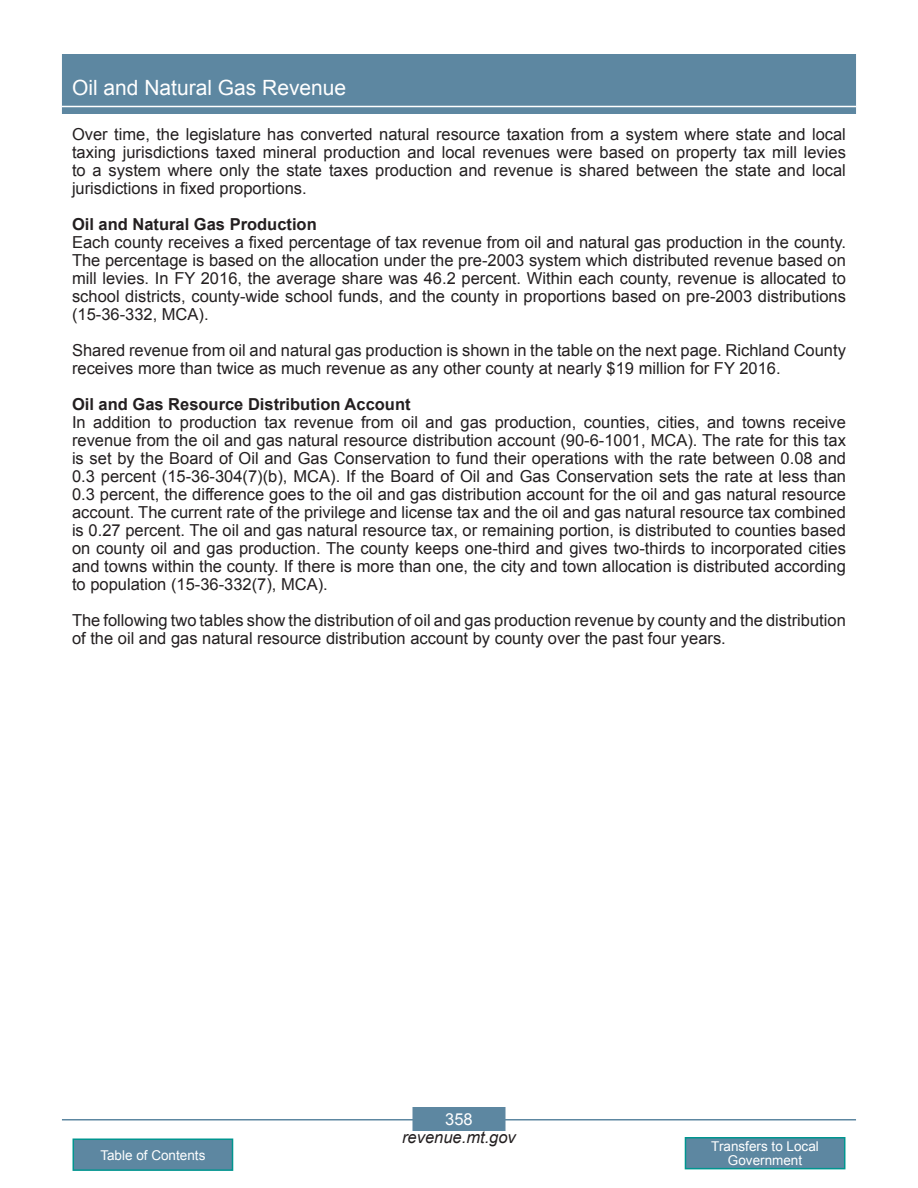
<style>
.page{position:relative;width:918px;height:1188px;background:#fff}
.page>*{position:absolute;margin:0;border:0;box-sizing:border-box;transform-origin:0 0}
.t1{font:21px "Arial";color:#fff}
.t2{font:16.5px/18px "Arial";color:#231f20;text-align:justify}
.t3{font:700 16.5px "Arial";color:#231f20}
.t4{font:italic 16.5px "Arial";color:#231f20}
.t5{font:16.5px "Arial";color:#fff}
.t6{font:13.5px/13.5px "Arial";color:#fff;text-align:center}
</style>
<div class="page">
<hr style="left:62px;top:1119px;width:794px;height:1px;background:#5d87a1">
<div style="left:413px;top:1108px;width:92px;height:22px;background:#5d87a1"></div>
<div style="left:412px;top:1107px;width:94px;height:24px;border:2px solid #5d87a1"></div>
<div style="left:62px;top:54px;width:794px;height:60px;background:#5d87a1"></div>
<hr style="left:62px;top:106px;width:794px;height:1px;background:#fff">
<div style="left:685px;top:1138px;width:160px;height:31px;background:#5d87a1"></div>
<div style="left:685px;top:1137px;width:160px;height:32px;border:2px solid #00958f"></div>
<div style="left:73px;top:1139px;width:160px;height:31px;background:#5d87a1"></div>
<div style="left:73px;top:1139px;width:160px;height:32px;border:2px solid #00958f"></div>
<p class="t1" style="left:72px;top:74px;width:276px">Oil and Natural Gas Revenue</p>
<p class="t2" style="left:72px;top:125px;width:775px">Over time, the legislature has converted natural resource taxation from a system where state and local taxing jurisdictions taxed mineral production and local revenues were based on property tax mill levies to a system where only the state taxes production and revenue is shared between the state and local jurisdictions in fixed proportions.</p>
<p class="t3" style="left:72px;top:213px;width:246px">Oil and Natural Gas Production</p>
<p class="t2" style="left:72px;top:233px;width:775px">Each county receives a fixed percentage of tax revenue from oil and natural gas production in the county.<br>The percentage is based on the allocation under the pre-2003 system which distributed revenue based on mill levies. In FY 2016, the average share was 46.2 percent. Within each county, revenue is allocated to school districts, county-wide school funds, and the county in proportions based on pre-2003 distributions (15-36-332, MCA).</p>
<p class="t2" style="left:72px;top:341px;width:775px">Shared revenue from oil and natural gas production is shown in the table on the next page. Richland County receives more than twice as much revenue as any other county at nearly $19 million for FY 2016.</p>
<p class="t3" style="left:72px;top:393px;width:340px">Oil and Gas Resource Distribution Account</p>
<p class="t2" style="left:72px;top:413px;width:776px">In addition to production tax revenue from oil and gas production, counties, cities, and towns receive revenue from the oil and gas natural resource distribution account (90-6-1001, MCA). The rate for this tax is set by the Board of Oil and Gas Conservation to fund their operations with the rate between 0.08 and 0.3 percent (15-36-304(7)(b), MCA). If the Board of Oil and Gas Conservation sets the rate at less than 0.3 percent, the difference goes to the oil and gas distribution account for the oil and gas natural resource account. The current rate of the privilege and license tax and the oil and gas natural resource tax combined is 0.27 percent. The oil and gas natural resource tax, or remaining portion, is distributed to counties based on county oil and gas production. The county keeps one-third and gives two-thirds to incorporated cities and towns within the county. If there is more than one, the city and town allocation is distributed according to population (15-36-332(7), MCA).</p>
<p class="t2" style="left:72px;top:611px;width:775px">The following two tables show the distribution of oil and gas production revenue by county and the distribution of the oil and gas natural resource distribution account by county over the past four years.</p>
<p class="t6" style="left:100px;top:1148px;width:107px">Table of Contents</p>
<p class="t5" style="left:445px;top:1108px;width:29px">358</p>
<p class="t4" style="left:402px;top:1127px;width:115px">revenue.mt.gov</p>
<p class="t6" style="left:711px;top:1140px;width:109px">Transfers to Local<br>Government</p>
</div>
